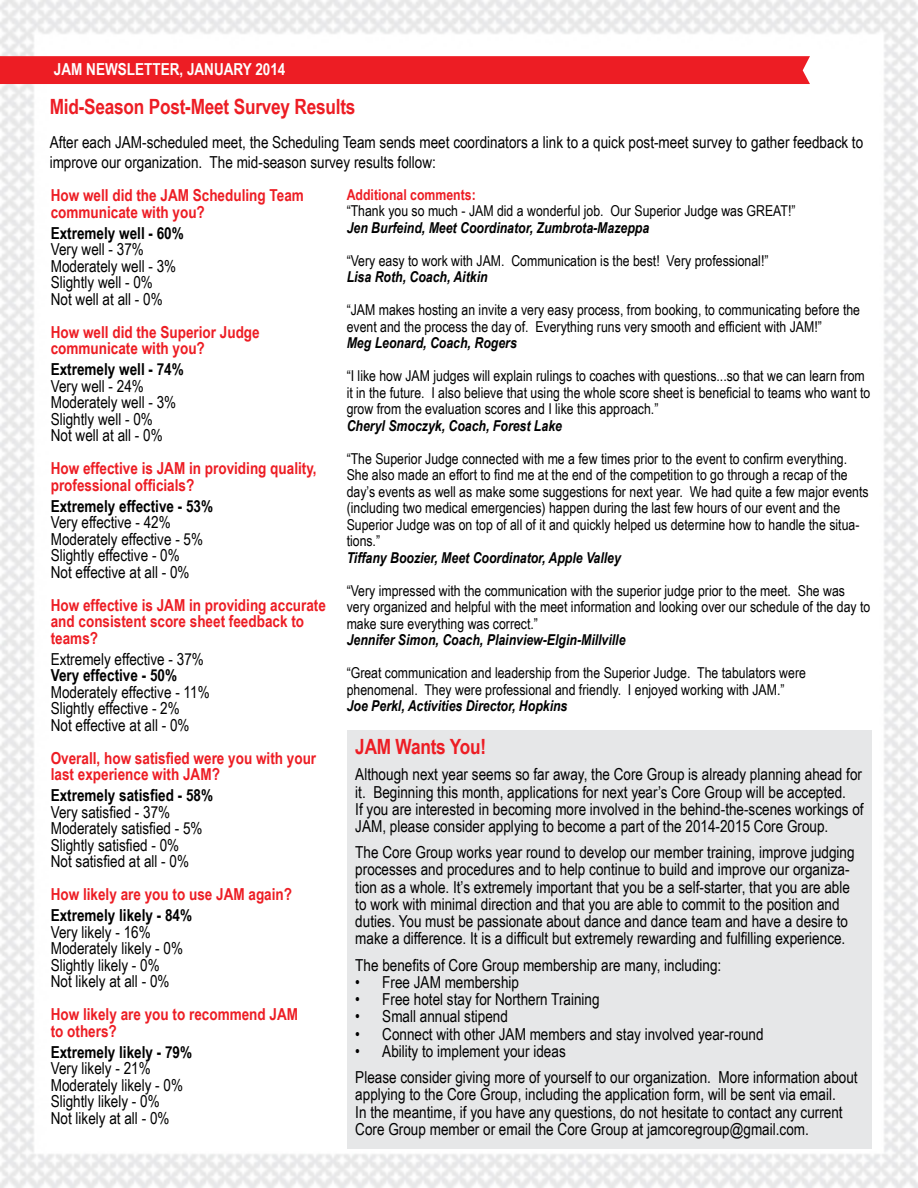
<style>
.page{position:relative;width:918px;height:1188px;background:#fff}
.page>*{position:absolute;margin:0;border:0;box-sizing:border-box;transform-origin:0 0}
.t1{font:700 21px "Arial Narrow";letter-spacing:-.01em;color:#ed1d24}
.t2{font:16.5px/16.5px "Arial Narrow";color:#000}
.t3{font:700 16.5px/16.5px "Arial Narrow";color:#ed1d24}
.t4{font:700 16.5px "Arial Narrow";color:#000}
.t5{font:700 16.5px "Arial Narrow";color:#fff}
.t6{font:15px/16.5px "Arial Narrow";color:#000}
.t7{font:italic 700 15px "Arial Narrow";color:#000}
.t8{font:700 15px "Arial Narrow";color:#ed1d24}
</style>
<div class="page">
<div style="left:0;top:56px;width:810px;height:28px;background:#ed1d24"></div>
<div style="left:347px;top:730px;width:525px;height:419px;background:#e6e7e8"></div>
<p class="t5" style="left:54px;top:57px;width:233px">JAM NEWSLETTER, JANUARY 2014</p>
<p class="t1" style="left:50px;top:90px;width:307px">Mid-Season Post-Meet Survey Results</p>
<p class="t2" style="left:50px;top:132px;width:815px;line-height:19.5px">After each JAM-scheduled meet, the Scheduling Team sends meet coordinators a link to a quick post-meet survey to gather feedback to improve our organization. The mid-season survey results follow:</p>
<p class="t3" style="left:51px;top:186px;width:255px">How well did the JAM Scheduling Team communicate with you?</p>
<p class="t4" style="left:51px;top:220px;width:135px">Extremely well - 60%</p>
<p class="t2" style="left:51px;top:240px;width:127px">Very well - 37%<br>Moderately well - 3%<br>Slightly well - 0%<br>Not well at all - 0%</p>
<p class="t3" style="left:51px;top:323px;width:211px">How well did the Superior Judge communicate with you?</p>
<p class="t4" style="left:51px;top:357px;width:135px">Extremely well - 74%</p>
<p class="t2" style="left:51px;top:377px;width:127px">Very well - 24%<br>Moderately well - 3%<br>Slightly well - 0%<br>Not well at all - 0%</p>
<p class="t3" style="left:51px;top:459px;width:267px">How effective is JAM in providing quality, professional officials?</p>
<p class="t4" style="left:51px;top:493px;width:164px">Extremely effective - 53%</p>
<p class="t2" style="left:51px;top:513px;width:154px">Very effective - 42%<br>Moderately effective - 5%<br>Slightly effective - 0%<br>Not effective at all - 0%</p>
<p class="t3" style="left:51px;top:596px;width:277px">How effective is JAM in providing accurate and consistent score sheet feedback to teams?</p>
<p class="t2" style="left:51px;top:650px;width:155px">Extremely effective - 37%</p>
<p class="t4" style="left:51px;top:663px;width:128px">Very effective - 50%</p>
<p class="t2" style="left:51px;top:683px;width:160px">Moderately effective - 11%<br>Slightly effective - 2%<br>Not effective at all - 0%</p>
<p class="t3" style="left:51px;top:749px;width:267px">Overall, how satisfied were you with your last experience with JAM?</p>
<p class="t4" style="left:51px;top:783px;width:164px">Extremely satisfied - 58%</p>
<p class="t2" style="left:51px;top:803px;width:153px">Very satisfied - 37%<br>Moderately satisfied - 5%<br>Slightly satisfied - 0%<br>Not satisfied at all - 0%</p>
<p class="t3" style="left:51px;top:885px;width:243px">How likely are you to use JAM again?</p>
<p class="t4" style="left:51px;top:903px;width:143px">Extremely likely - 84%</p>
<p class="t2" style="left:51px;top:923px;width:134px">Very likely - 16%<br>Moderately likely - 0%<br>Slightly likely - 0%<br>Not likely at all - 0%</p>
<p class="t3" style="left:51px;top:1005px;width:249px">How likely are you to recommend JAM to others?</p>
<p class="t4" style="left:51px;top:1039px;width:143px">Extremely likely - 79%</p>
<p class="t2" style="left:51px;top:1059px;width:134px">Very likely - 21%<br>Moderately likely - 0%<br>Slightly likely - 0%<br>Not likely at all - 0%</p>
<p class="t8" style="left:347px;top:183px;width:131px">Additional comments:</p>
<p class="t6" style="left:347px;top:202px;width:450px">“Thank you so much - JAM did a wonderful job. Our Superior Judge was GREAT!”</p>
<p class="t7" style="left:347px;top:216px;width:304px">Jen Burfeind, Meet Coordinator, Zumbrota-Mazeppa</p>
<p class="t6" style="left:347px;top:252px;width:423px">“Very easy to work with JAM. Communication is the best! Very professional!”</p>
<p class="t7" style="left:347px;top:266px;width:142px">Lisa Roth, Coach, Aitkin</p>
<p class="t6" style="left:347px;top:301px;width:515px">“JAM makes hosting an invite a very easy process, from booking, to communicating before the event and the process the day of. Everything runs very smooth and efficient with JAM!”</p>
<p class="t7" style="left:347px;top:332px;width:172px">Meg Leonard, Coach, Rogers</p>
<p class="t6" style="left:347px;top:367px;width:525px">“I like how JAM judges will explain rulings to coaches with questions...so that we can learn from it in the future. I also believe that using the whole score sheet is beneficial to teams who want to grow from the evaluation scores and I like this approach.”</p>
<p class="t7" style="left:347px;top:414px;width:217px">Cheryl Smoczyk, Coach, Forest Lake</p>
<p class="t6" style="left:347px;top:450px;width:523px">“The Superior Judge connected with me a few times prior to the event to confirm everything.<br>She also made an effort to find me at the end of the competition to go through a recap of the day’s events as well as make some suggestions for next year. We had quite a few major events (including two medical emergencies) happen during the last few hours of our event and the Superior Judge was on top of all of it and quickly helped us determine how to handle the situa&shy;tions.”</p>
<p class="t7" style="left:347px;top:546px;width:276px">Tiffany Boozier, Meet Coordinator, Apple Valley</p>
<p class="t6" style="left:347px;top:582px;width:525px">“Very impressed with the communication with the superior judge prior to the meet. She was very organized and helpful with the meet information and looking over our schedule of the day to make sure everything was correct.”</p>
<p class="t7" style="left:347px;top:629px;width:280px">Jennifer Simon, Coach, Plainview-Elgin-Millville</p>
<p class="t6" style="left:347px;top:664px;width:461px">“Great communication and leadership from the Superior Judge. The tabulators were phenomenal. They were professional and friendly. I enjoyed working with JAM.”</p>
<p class="t7" style="left:347px;top:695px;width:222px">Joe Perkl, Activities Director, Hopkins</p>
<p class="t1" style="left:355px;top:731px;width:132px">JAM Wants You!</p>
<p class="t2" style="left:355px;top:765px;width:510px;line-height:17.2px">Although next year seems so far away, the Core Group is already planning ahead for it. Beginning this month, applications for next year’s Core Group will be accepted.<br>If you are interested in becoming more involved in the behind-the-scenes workings of JAM, please consider applying to become a part of the 2014-2015 Core Group.</p>
<p class="t2" style="left:355px;top:843px;width:501px;line-height:17.2px">The Core Group works year round to develop our member training, improve judging processes and procedures and to help continue to build and improve our organiza&shy;tion as a whole. It’s extremely important that you be a self-starter, that you are able to work with minimal direction and that you are able to commit to the position and duties. You must be passionate about dance and dance team and have a desire to make a difference. It is a difficult but extremely rewarding and fulfilling experience.</p>
<p class="t2" style="left:355px;top:956px;width:368px">The benefits of Core Group membership are many, including:</p>
<p class="t2" style="left:355px;top:973px;width:165px">• Free JAM membership</p>
<p class="t2" style="left:355px;top:991px;width:246px">• Free hotel stay for Northern Training</p>
<p class="t2" style="left:355px;top:1008px;width:154px">• Small annual stipend</p>
<p class="t2" style="left:355px;top:1025px;width:410px">• Connect with other JAM members and stay involved year-round</p>
<p class="t2" style="left:355px;top:1037px;width:504px;line-height:26.2px">• Ability to implement your ideas<br>Please consider giving more of yourself to our organization. More information about</p>
<p class="t2" style="left:355px;top:1085px;width:489px;line-height:17.2px">applying to the Core Group, including the application form, will be sent via email.<br>In the meantime, if you have any questions, do not hesitate to contact any current<br>Core Group member or email the Core Group at jamcoregroup@gmail.com.</p>
</div>
